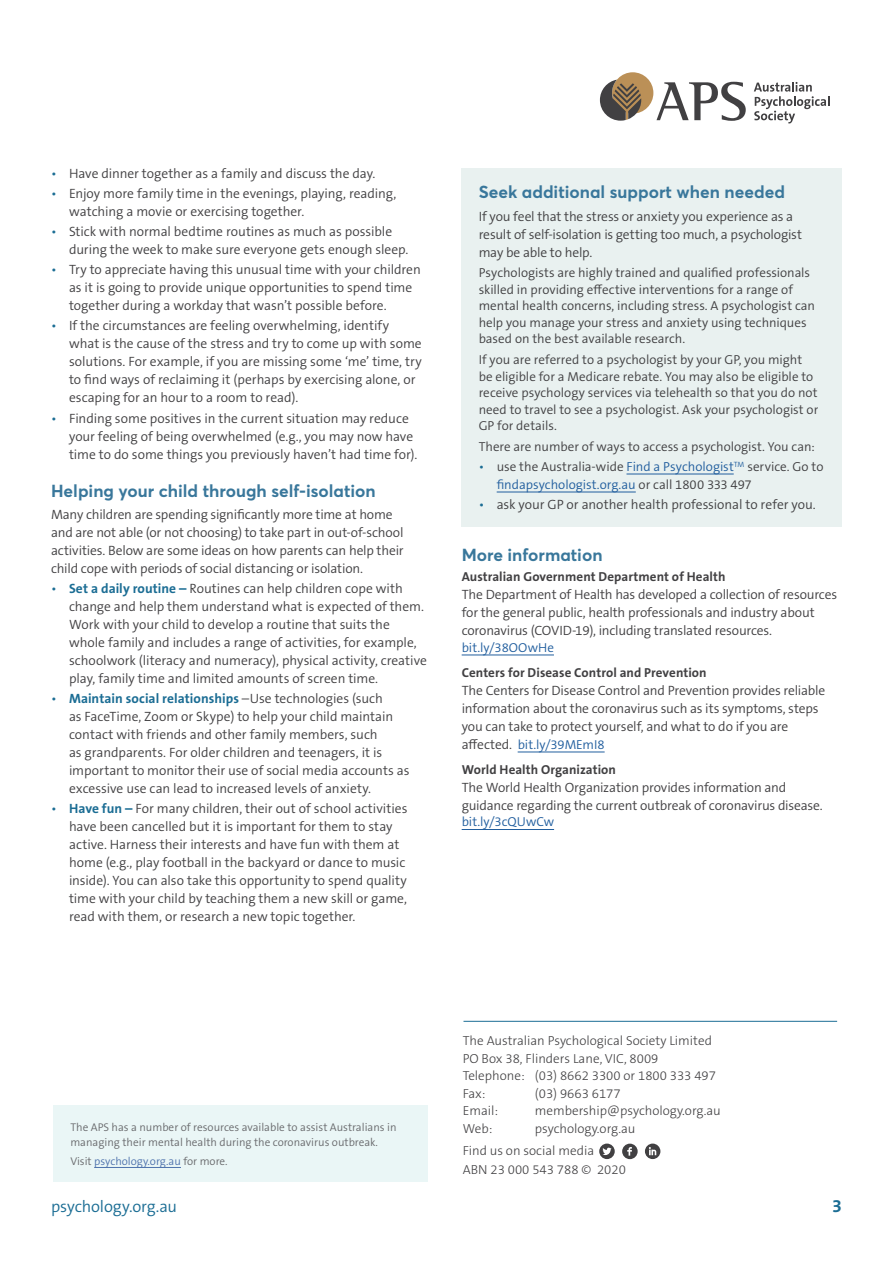
<style>
.page{position:relative;width:893px;height:1263px;background:#fff}
.page>*{position:absolute;margin:0;border:0;box-sizing:border-box;transform-origin:0 0}
.t1{font:700 18px "The Sans B W7";color:#1b6d94}
.t2{font:700 17.25px "Averta Std";color:#39779b}
.t3{font:300 16.5px "The Sans B W4";letter-spacing:-.01em;color:#1b6d94}
.t4{font:300 13.5px/18px "The Sans B W4";letter-spacing:-.005em;color:#414042}
.t5{font:700 13.5px "The Sans B W7";letter-spacing:.005em;color:#1b6d94}
.t6{font:300 13.2px/17.5px "The Sans B W3";color:#414042}
.t7{font:300 13.2px/18px "The Sans B W4";color:#414042}
.t8{font:300 13.05px/16.5px "The Sans B W4";color:#414042}
.t9{font:700 13.05px "The Sans B W7";letter-spacing:.005em;color:#414042}
.t10{font:300 13.05px "The Sans B W4";letter-spacing:.005em;color:#215e9e}
.t11{font:300 11.25px/15px "The Sans B W4";color:#696a6d}
.t12{font:300 11.25px "The Sans B W4";color:#4f73ad}
.s1{color:#1b6d94}
.s2{font-family:"The Sans B W7";font-weight:700;color:#1b6d94}
.s3{font-family:"The Sans B W4";font-weight:300}
.s4{font-family:"The Sans B W4";font-weight:300;color:#414042}
.s5{color:#215e9e}
.s6{font-size:13.5px;color:#414042}
.s7{color:#696a6d}
</style>
<div class="page">
<svg style="left:600px;top:72px;width:146px;height:49px"></svg>
<svg style="left:754px;top:82px;width:75px;height:41px"></svg>
<hr style="left:463px;top:1021px;width:374px;height:1px;background:#1b6d94">
<svg style="left:599px;top:1143px;width:16px;height:16px"></svg>
<svg style="left:622px;top:1143px;width:16px;height:16px"></svg>
<svg style="left:645px;top:1143px;width:15px;height:16px"></svg>
<hr style="left:462px;top:655px;width:92px;height:1px;background:#215e9e">
<hr style="left:518px;top:752px;width:87px;height:1px;background:#215e9e">
<hr style="left:462px;top:829px;width:92px;height:1px;background:#215e9e">
<div style="left:462px;top:168px;width:380px;height:358px;background:#e9f1f0"></div>
<hr style="left:626px;top:474px;width:108px;height:1px;background:#215e9e">
<hr style="left:497px;top:492px;width:139px;height:1px;background:#215e9e">
<div style="left:53px;top:1105px;width:375px;height:77px;background:#eaf6f6"></div>
<hr style="left:94px;top:1167px;width:87px;height:1px;background:#4f73ad">
<p class="t4" style="left:51px;top:164px;width:326px"><span class="s1">•</span> Have dinner together as a family and discuss the day.</p>
<p class="t4" style="left:69px;top:185px;width:329px;text-indent:-18px"><span class="s1">•</span> Enjoy more family time in the evenings, playing, reading, watching a movie or exercising together.</p>
<p class="t4" style="left:69px;top:223px;width:341px;text-indent:-18px"><span class="s1">•</span> Stick with normal bedtime routines as much as possible during the week to make sure everyone gets enough sleep.</p>
<p class="t4" style="left:69px;top:261px;width:353px;text-indent:-18px"><span class="s1">•</span> Try to appreciate having this unusual time with your children as it is going to provide unique opportunities to spend time together during a workday that wasn’t possible before.</p>
<p class="t4" style="left:69px;top:317px;width:354px;text-indent:-18px"><span class="s1">•</span> If the circumstances are feeling overwhelming, identify what is the cause of the stress and try to come up with some solutions. For example, if you are missing some ‘me’ time, try to find ways of reclaiming it (perhaps by exercising alone, or escaping for an hour to a room to read).</p>
<p class="t4" style="left:69px;top:409px;width:350px;text-indent:-18px"><span class="s1">•</span> Finding some positives in the current situation may reduce your feeling of being overwhelmed (e.g., you may now have time to do some things you previously haven’t had time for).</p>
<p class="t2" style="left:51px;top:480px;width:326px">Helping your child through self-isolation</p>
<p class="t4" style="left:51px;top:505px;width:354px">Many children are spending significantly more time at home and are not able (or not choosing) to take part in out-of-school activities. Below are some ideas on how parents can help their child cope with periods of social distancing or isolation.</p>
<p class="t4" style="left:69px;top:579px;width:359px;text-indent:-18px"><span class="s1">•</span> <span class="s2">Set a daily routine –</span> Routines can help children cope with change and help them understand what is expected of them.<br>Work with your child to develop a routine that suits the whole family and includes a range of activities, for example, schoolwork (literacy and numeracy), physical activity, creative play, family time and limited amounts of screen time.</p>
<p class="t5" style="left:51px;top:690px;width:333px"><span class="s3">•</span> Maintain social relationships <span class="s4">–Use technologies (such</span></p>
<p class="t4" style="left:69px;top:708px;width:342px">as FaceTime, Zoom or Skype) to help your child maintain contact with friends and other family members, such<br>as grandparents. For older children and teenagers, it is important to monitor their use of social media accounts as excessive use can lead to increased levels of anxiety.</p>
<p class="t4" style="left:69px;top:800px;width:340px;text-indent:-18px"><span class="s1">•</span> <span class="s2">Have fun –</span> For many children, their out of school activities have been cancelled but it is important for them to stay active. Harness their interests and have fun with them at home (e.g., play football in the backyard or dance to music inside). You can also take this opportunity to spend quality time with your child by teaching them a new skill or game, read with them, or research a new topic together.</p>
<p class="t2" style="left:479px;top:181px;width:308px">Seek additional support when needed</p>
<p class="t4" style="left:479px;top:207px;width:325px">If you feel that the stress or anxiety you experience as a result of self-isolation is getting too much, a psychologist may be able to help.</p>
<p class="t8" style="left:479px;top:265px;width:338px">Psychologists are highly trained and qualified professionals skilled in providing effective interventions for a range of mental health concerns, including stress. A psychologist can help you manage your stress and anxiety using techniques based on the best available research.</p>
<p class="t8" style="left:479px;top:351px;width:341px">If you are referred to a psychologist by your GP, you might be eligible for a Medicare rebate. You may also be eligible to receive psychology services via telehealth so that you do not need to travel to see a psychologist. Ask your psychologist or GP for details.</p>
<p class="t8" style="left:479px;top:438px;width:338px">There are number of ways to access a psychologist. You can:</p>
<p class="t7" style="left:497px;top:458px;width:328px;text-indent:-18px"><span class="s1">•</span> use the Australia-wide <span class="s5">Find a Psychologist</span><sup>TM</sup> service. Go to <span class="s5">findapsychologist.org.au</span> or call 1800 333 497</p>
<p class="t4" style="left:479px;top:496px;width:339px"><span class="s1">•</span> ask your GP or another health professional to refer you.</p>
<p class="t2" style="left:462px;top:544px;width:142px">More information</p>
<p class="t9" style="left:462px;top:569px;width:265px">Australian Government Department of Health</p>
<p class="t4" style="left:462px;top:586px;width:377px">The Department of Health has developed a collection of resources for the general public, health professionals and industry about coronavirus (COVID-19), including translated resources.</p>
<p class="t10" style="left:462px;top:639px;width:94px">bit.ly/38OOwHe</p>
<p class="t9" style="left:462px;top:664px;width:247px">Centers for Disease Control and Prevention</p>
<p class="t4" style="left:462px;top:681px;width:365px">The Centers for Disease Control and Prevention provides reliable information about the coronavirus such as its symptoms, steps you can take to protect yourself, and what to do if you are</p>
<p class="t10" style="left:462px;top:736px;width:144px"><span class="s6">affected.</span> bit.ly/39MEmI8</p>
<p class="t9" style="left:462px;top:761px;width:156px">World Health Organization</p>
<p class="t4" style="left:462px;top:778px;width:362px">The World Health Organization provides information and guidance regarding the current outbreak of coronavirus disease.</p>
<p class="t10" style="left:462px;top:814px;width:94px">bit.ly/3cQUwCw</p>
<p class="t11" style="left:70px;top:1119px;width:328px">The APS has a number of resources available to assist Australians in managing their mental health during the coronavirus outbreak.</p>
<p class="t12" style="left:70px;top:1154px;width:159px"><span class="s7">Visit</span> psychology.org.au <span class="s7">for more.</span></p>
<p class="t6" style="left:463px;top:1032px;width:255px">The Australian Psychological Society Limited<br>PO Box 38, Flinders Lane, VIC, 8009<br>Telephone: (03) 8662 3300 or 1800 333 497<br>Fax:</p>
<p class="t6" style="left:535px;top:1085px;width:87px">(03) 9663 6177</p>
<p class="t6" style="left:463px;top:1102px;width:37px">Email:</p>
<p class="t6" style="left:535px;top:1102px;width:188px">membership@psychology.org.au</p>
<p class="t6" style="left:463px;top:1120px;width:31px">Web:</p>
<p class="t6" style="left:463px;top:1118px;width:174px;line-height:21.8px;text-indent:72px">psychology.org.au<br>Find us on social media</p>
<p class="t6" style="left:463px;top:1160px;width:165px">ABN 23 000 543 788 © 2020</p>
<p class="t3" style="left:51px;top:1195px;width:127px">psychology.org.au</p>
<h1 class="t1" style="left:832px;top:1194px;width:11px">3</h1>
</div>
